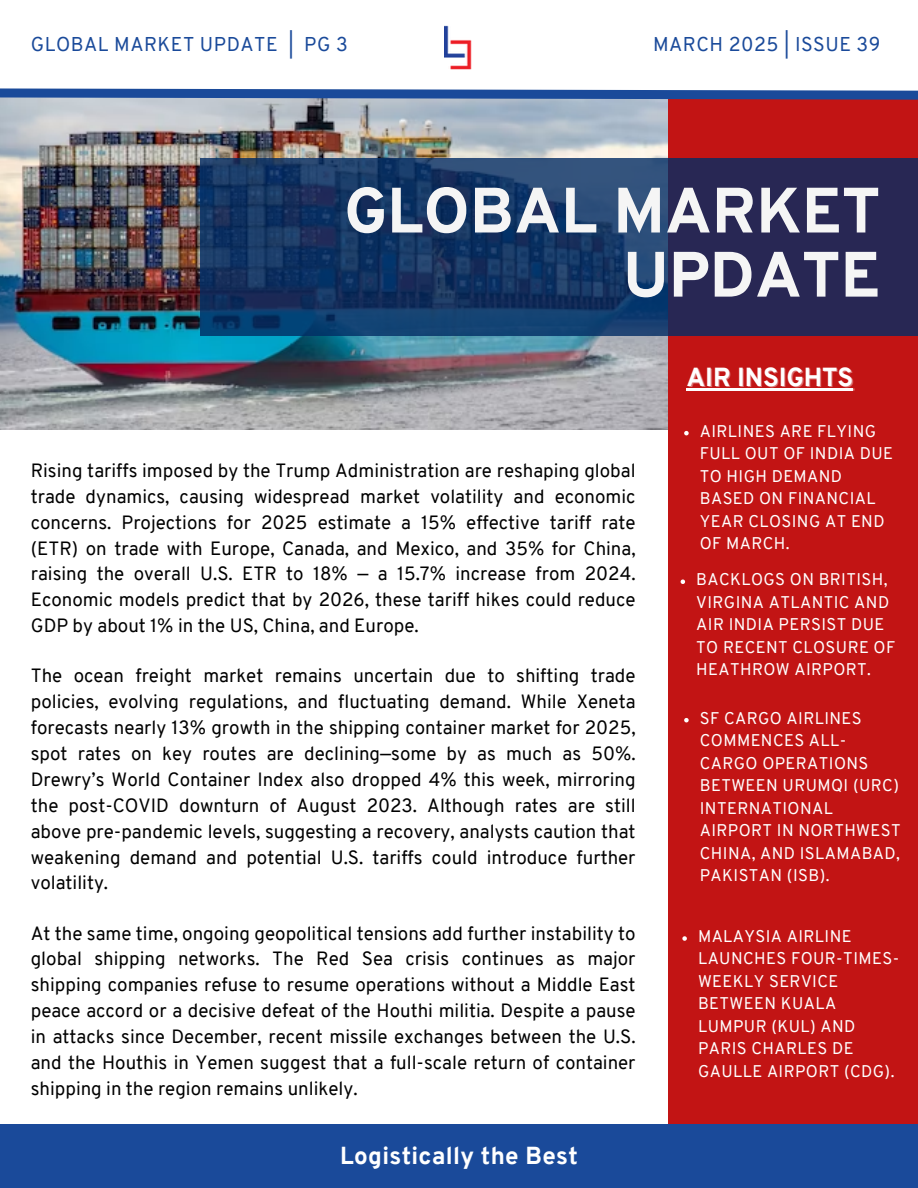
<style>
.page{position:relative;width:918px;height:1188px;background:#fff}
.page>*{position:absolute;margin:0;border:0;box-sizing:border-box;transform-origin:0 0}
.t1{font:800 63.9px/64.2px "Overpass";color:#f5f5f5;text-align:right}
.t2{font:800 25.5px "Overpass";color:#fff}
.t3{font:800 24px "Overpass";letter-spacing:.015em;color:#fff}
.t4{font:19.5px "Overpass";letter-spacing:.025em;color:#1a4a9a}
.t5{font:18.75px/25.8px "Overpass";color:#000;text-align:justify}
.t6{font:16.5px/22.5px "Overpass";letter-spacing:.025em;color:#fff}
</style>
<div class="page">
<img style="left:0;top:25px;width:918px;height:1163px">
<hr style="left:687px;top:388px;width:166px;height:2px;background:#fff">
<svg style="left:684px;top:718px;width:5px;height:4px"></svg>
<svg style="left:681px;top:580px;width:4px;height:4px"></svg>
<svg style="left:684px;top:431px;width:5px;height:4px"></svg>
<svg style="left:682px;top:936px;width:5px;height:5px"></svg>
<p class="t4" style="left:31px;top:37px;width:318px">GLOBAL MARKET UPDATE | PG 3</p>
<h4 class="t4" style="left:653px;top:37px;width:229px">MARCH 2025 | ISSUE 39</h4>
<h2 class="t1" style="left:344px;top:184px;width:538px">GLOBAL MARKET<br>UPDATE</h2>
<p class="t5" style="left:31px;top:459px;width:606px">Rising tariffs imposed by the Trump Administration are reshaping global trade dynamics, causing widespread market volatility and economic concerns. Projections for 2025 estimate a 15% effective tariff rate (ETR) on trade with Europe, Canada, and Mexico, and 35% for China, raising the overall U.S. ETR to 18% — a 15.7% increase from 2024.<br>Economic models predict that by 2026, these tariff hikes could reduce GDP by about 1% in the US, China, and Europe.</p>
<p class="t5" style="left:31px;top:665px;width:606px">The ocean freight market remains uncertain due to shifting trade policies, evolving regulations, and fluctuating demand. While Xeneta forecasts nearly 13% growth in the shipping container market for 2025, spot rates on key routes are declining—some by as much as 50%.<br>Drewry’s World Container Index also dropped 4% this week, mirroring the post-COVID downturn of August 2023. Although rates are still above pre-pandemic levels, suggesting a recovery, analysts caution that weakening demand and potential U.S. tariffs could introduce further volatility.</p>
<p class="t2" style="left:687px;top:367px;width:168px">AIR INSIGHTS</p>
<h1 class="t6" style="left:700px;top:421px;width:195px">AIRLINES ARE FLYING<br>FULL OUT OF INDIA DUE<br>TO HIGH DEMAND<br>BASED ON FINANCIAL<br>YEAR CLOSING AT END<br>OF MARCH.</h1>
<p class="t6" style="left:696px;top:570px;width:201px">BACKLOGS ON BRITISH,<br>VIRGINA ATLANTIC AND<br>AIR INDIA PERSIST DUE<br>TO RECENT CLOSURE OF<br>HEATHROW AIRPORT.</p>
<p class="t6" style="left:700px;top:708px;width:202px">SF CARGO AIRLINES<br>COMMENCES ALL-<br>CARGO OPERATIONS<br>BETWEEN URUMQI (URC)<br>INTERNATIONAL<br>AIRPORT IN NORTHWEST<br>CHINA, AND ISLAMABAD,<br>PAKISTAN (ISB).</p>
<p class="t5" style="left:31px;top:922px;width:606px">At the same time, ongoing geopolitical tensions add further instability to global shipping networks. The Red Sea crisis continues as major shipping companies refuse to resume operations without a Middle East peace accord or a decisive defeat of the Houthi militia. Despite a pause in attacks since December, recent missile exchanges between the U.S. and the Houthis in Yemen suggest that a full-scale return of container shipping in the region remains unlikely.</p>
<p class="t6" style="left:698px;top:927px;width:203px">MALAYSIA AIRLINE<br>LAUNCHES FOUR-TIMES-<br>WEEKLY SERVICE<br>BETWEEN KUALA<br>LUMPUR (KUL) AND<br>PARIS CHARLES DE<br>GAULLE AIRPORT (CDG).</p>
<h4 class="t3" style="left:340px;top:1146px;width:239px">Logistically the Best</h4>
</div>
